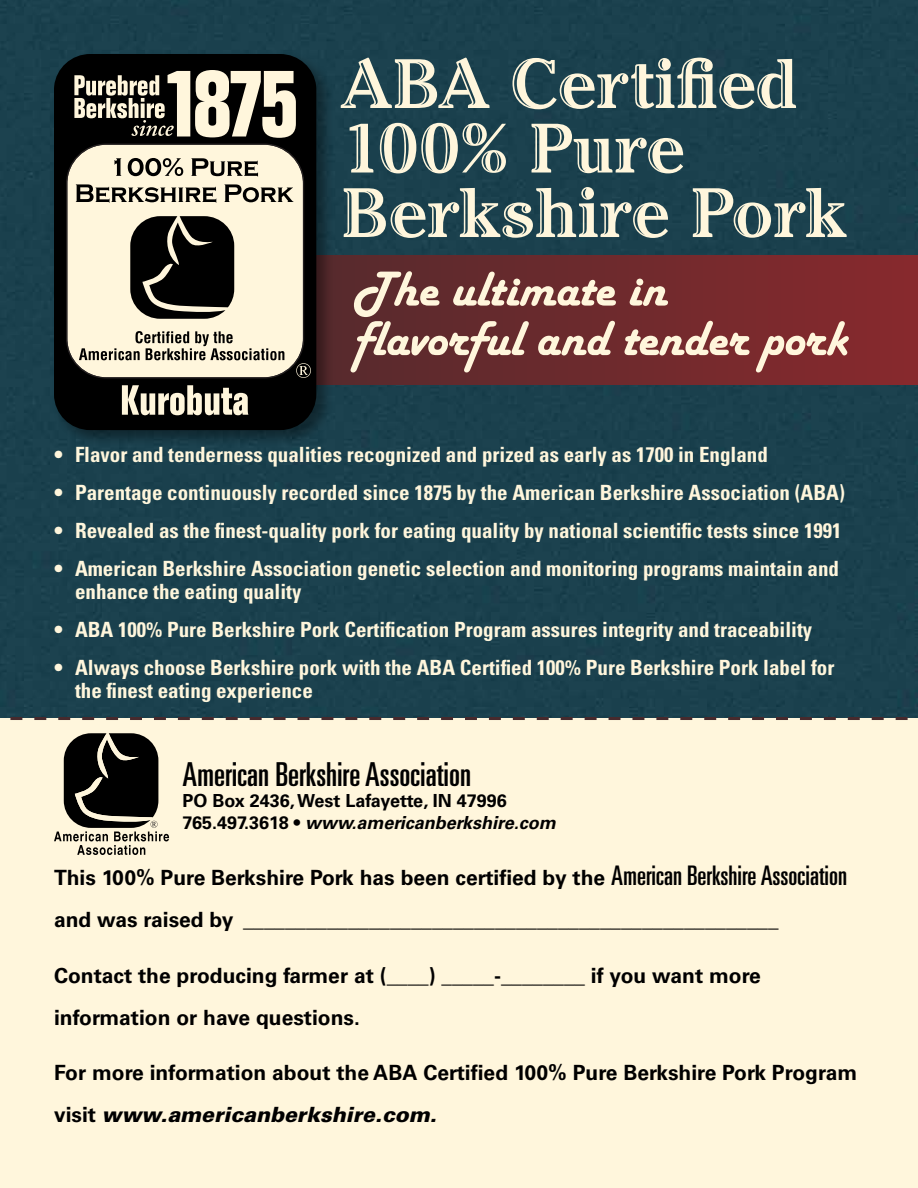
<style>
.page{position:relative;width:918px;height:1188px;background:#fff}
.page>*{position:absolute;margin:0;border:0;box-sizing:border-box;transform-origin:0 0}
.t1{font:700 72px/64.5px "Cheltenham Handtooled";color:#fff6dc}
.t2{font:51px/49.5px "Harlow Solid";color:#fff6dc}
.t3{font:ultra-condensed 33px "Univers";color:#000}
.t4{font:700 condensed 21px/23.1px "Univers";color:#fff6dc}
.t5{font:700 21px/42px "Univers";color:#000}
.t6{font:700 18px/21.6px "Univers";color:#000}
.s1{font-style:italic}
.s2{font-weight:400;font-stretch:ultra-condensed;font-size:27px}
.s3{font-weight:900;font-style:italic}
</style>
<div class="page">
<div style="left:0;top:0;width:918px;height:717px;background:#1a404d"></div>
<div style="left:0;top:718px;width:918px;height:470px;background:#fff6dc"></div>
<svg style="left:333px;top:255px;width:585px;height:130px;background:#6f292d"></svg>
<div style="left:51px;top:51px;width:282px;height:396px;background:#000;opacity:.38"></div>
<div style="left:54px;top:54px;width:262px;height:376px;background:#000"></div>
<div style="left:67px;top:144px;width:237px;height:234px;background:#fff6dc"></div>
<div style="left:66px;top:143px;width:238px;height:236px;border:1px solid #231f20;border-radius:39px"></div>
<svg style="left:115px;top:158px;width:6px;height:18px"></svg>
<svg style="left:128px;top:158px;width:55px;height:18px"></svg>
<svg style="left:191px;top:158px;width:67px;height:19px"></svg>
<svg style="left:76px;top:184px;width:140px;height:19px;background:#959080"></svg>
<svg style="left:225px;top:184px;width:68px;height:18px"></svg>
<svg style="left:130px;top:216px;width:104px;height:103px;background:#2d2b27"></svg>
<svg style="left:79px;top:331px;width:205px;height:29px;background:#bdb7a3"></svg>
<svg style="left:122px;top:385px;width:126px;height:30px;background:#8a8577"></svg>
<svg style="left:74px;top:70px;width:222px;height:68px;background:#7f7b6e"></svg>
<svg style="left:296px;top:363px;width:15px;height:15px"></svg>
<svg style="left:0;top:717px;width:918px;height:3px"></svg>
<svg style="left:54px;top:733px;width:115px;height:122px"></svg>
<h1 class="t1" style="left:341px;top:51px;width:507px">ABA Certified<br>100% Pure<br>Berkshire Pork</h1>
<h2 class="t2" style="left:354px;top:268px;width:494px">The ultimate in flavorful and tender pork</h2>
<p class="t4" style="left:54px;top:443px;width:715px">• Flavor and tenderness qualities recognized and prized as early as 1700 in England</p>
<p class="t4" style="left:54px;top:481px;width:792px">• Parentage continuously recorded since 1875 by the American Berkshire Association (ABA)</p>
<p class="t4" style="left:54px;top:519px;width:789px">• Revealed as the finest-quality pork for eating quality by national scientific tests since 1991</p>
<p class="t4" style="left:75px;top:557px;width:766px;text-indent:-21px">• American Berkshire Association genetic selection and monitoring programs maintain and enhance the eating quality</p>
<p class="t4" style="left:54px;top:618px;width:760px">• ABA 100% Pure Berkshire Pork Certification Program assures integrity and traceability</p>
<p class="t4" style="left:75px;top:656px;width:761px;text-indent:-21px">• Always choose Berkshire pork with the ABA Certified 100% Pure Berkshire Pork label for the finest eating experience</p>
<h3 class="t3" style="left:182px;top:755px;width:290px">American Berkshire Association</h3>
<p class="t6" style="left:182px;top:790px;width:375px">PO Box 2436, West Lafayette, IN 47996<br>765.497.3618 • <span class="s1">www.americanberkshire.com</span></p>
<p class="t5" style="left:54px;top:857px;width:795px">This 100% Pure Berkshire Pork has been certified by the <span class="s2">American Berkshire Association </span>and was raised by ___________________________________________________</p>
<p class="t5" style="left:54px;top:954px;width:708px">Contact the producing farmer at (____) _____-________ if you want more information or have questions.</p>
<p class="t5" style="left:54px;top:1052px;width:805px">For more information about the ABA Certified 100% Pure Berkshire Pork Program visit <span class="s3">www.americanberkshire.com.</span></p>
</div>
